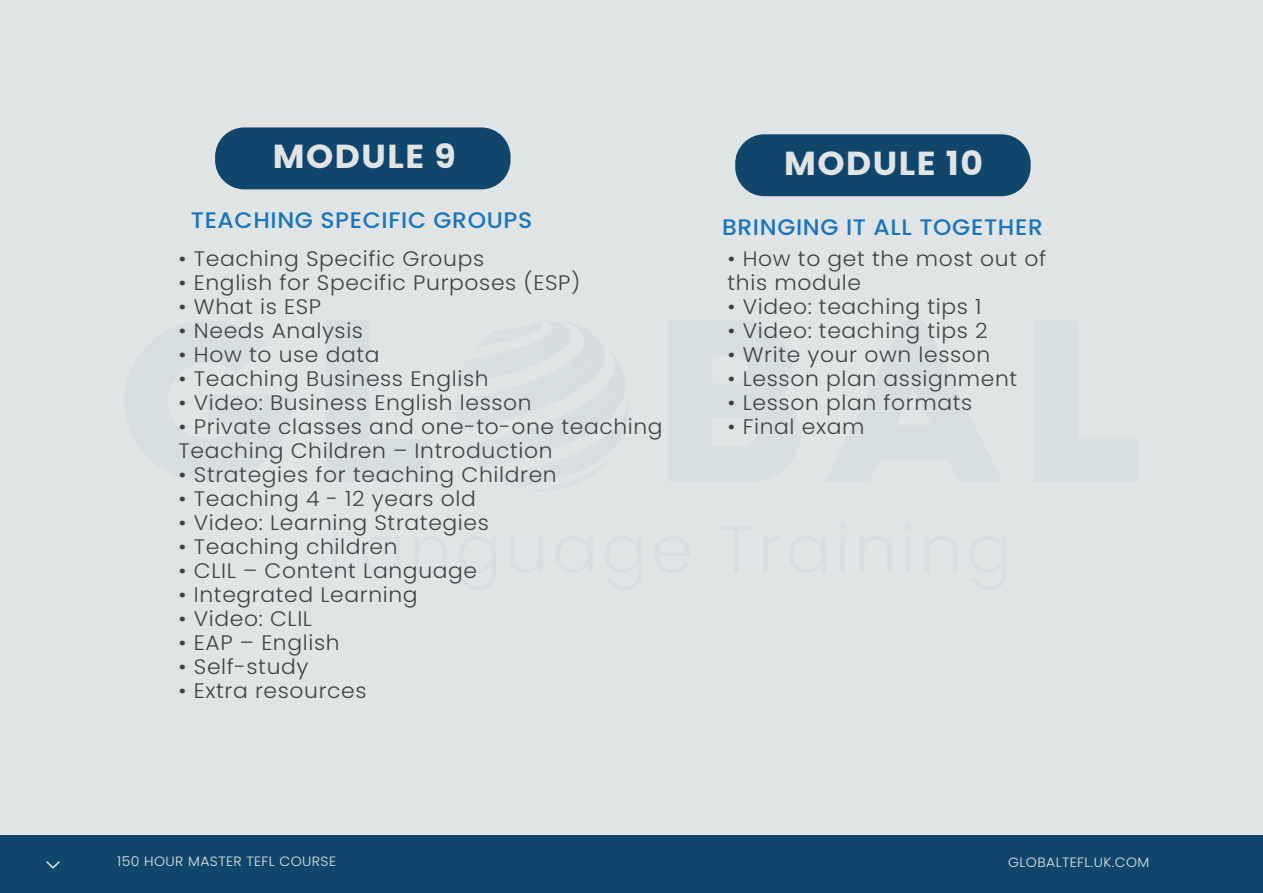
<style>
.page{position:relative;width:1263px;height:893px;background:#fff}
.page>*{position:absolute;margin:0;border:0;box-sizing:border-box;transform-origin:0 0}
.t1{font:700 33.3px "Poppins";letter-spacing:.045em;color:#e0e4e4;scale:1.04 1}
.t2{font:500 22.5px "Poppins";letter-spacing:.03em;color:#1975bc;scale:1.04 1}
.t3{font:300 21px/24px "Poppins";letter-spacing:.03em;color:#3d4244;scale:1.04 1}
.t4{font:300 13.5px "Poppins";letter-spacing:.03em;color:#e0e4e4;scale:1.04 1}
</style>
<div class="page">
<div style="left:0;top:0;width:1263px;height:892px;background:#e0e4e4"></div>
<svg style="left:540px;top:322px;width:89px;height:105px"></svg>
<div style="left:215px;top:127px;width:296px;height:62px;background:#10466b;border-radius:29px"></div>
<div style="left:735px;top:134px;width:296px;height:62px;background:#10466b;border-radius:29px"></div>
<div style="left:0;top:834px;width:1263px;height:58px;background:#10466b"></div>
<svg style="left:46px;top:861px;width:14px;height:8px"></svg>
<h1 class="t1" style="left:273px;top:137px;width:177px">MODULE 9</h1>
<p class="t2" style="left:191px;top:207px;width:330px">TEACHING SPECIFIC GROUPS</p>
<p class="t3" style="left:179px;top:247px;width:295px">• Teaching Specific Groups</p>
<p class="t3" style="left:179px;top:271px;width:388px">• English for Specific Purposes (ESP)</p>
<p class="t3" style="left:179px;top:295px;width:139px">• What is ESP</p>
<p class="t3" style="left:179px;top:319px;width:179px">• Needs Analysis</p>
<p class="t3" style="left:179px;top:343px;width:195px">• How to use data</p>
<p class="t3" style="left:179px;top:367px;width:300px">• Teaching Business English</p>
<p class="t3" style="left:179px;top:391px;width:341px">• Video: Business English lesson</p>
<p class="t3" style="left:179px;top:415px;width:467px">• Private classes and one-to-one teaching<br>Teaching Children – Introduction</p>
<p class="t3" style="left:179px;top:463px;width:365px">• Strategies for teaching Children</p>
<p class="t3" style="left:179px;top:487px;width:287px">• Teaching 4 - 12 years old</p>
<p class="t3" style="left:179px;top:511px;width:300px">• Video: Learning Strategies</p>
<p class="t3" style="left:179px;top:535px;width:212px">• Teaching children</p>
<p class="t3" style="left:179px;top:559px;width:289px">• CLIL – Content Language</p>
<p class="t3" style="left:179px;top:583px;width:231px">• Integrated Learning</p>
<p class="t3" style="left:179px;top:607px;width:130px">• Video: CLIL</p>
<p class="t3" style="left:179px;top:631px;width:156px">• EAP – English</p>
<p class="t3" style="left:179px;top:655px;width:126px">• Self-study</p>
<p class="t3" style="left:179px;top:679px;width:182px">• Extra resources</p>
<h1 class="t1" style="left:784px;top:144px;width:193px">MODULE 10</h1>
<p class="t2" style="left:722px;top:213px;width:310px">BRINGING IT ALL TOGETHER</p>
<p class="t3" style="left:728px;top:247px;width:308px">• How to get the most out of this module</p>
<p class="t3" style="left:728px;top:295px;width:246px">• Video: teaching tips 1</p>
<p class="t3" style="left:728px;top:319px;width:252px">• Video: teaching tips 2</p>
<p class="t3" style="left:728px;top:343px;width:254px">• Write your own lesson</p>
<p class="t3" style="left:728px;top:367px;width:280px">• Lesson plan assignment</p>
<p class="t3" style="left:728px;top:391px;width:237px">• Lesson plan formats</p>
<p class="t3" style="left:728px;top:415px;width:133px">• Final exam</p>
<p class="t4" style="left:117px;top:853px;width:212px">150 HOUR MASTER TEFL COURSE</p>
<p class="t4" style="left:1008px;top:854px;width:137px">GLOBALTEFL.UK.COM</p>
</div>
